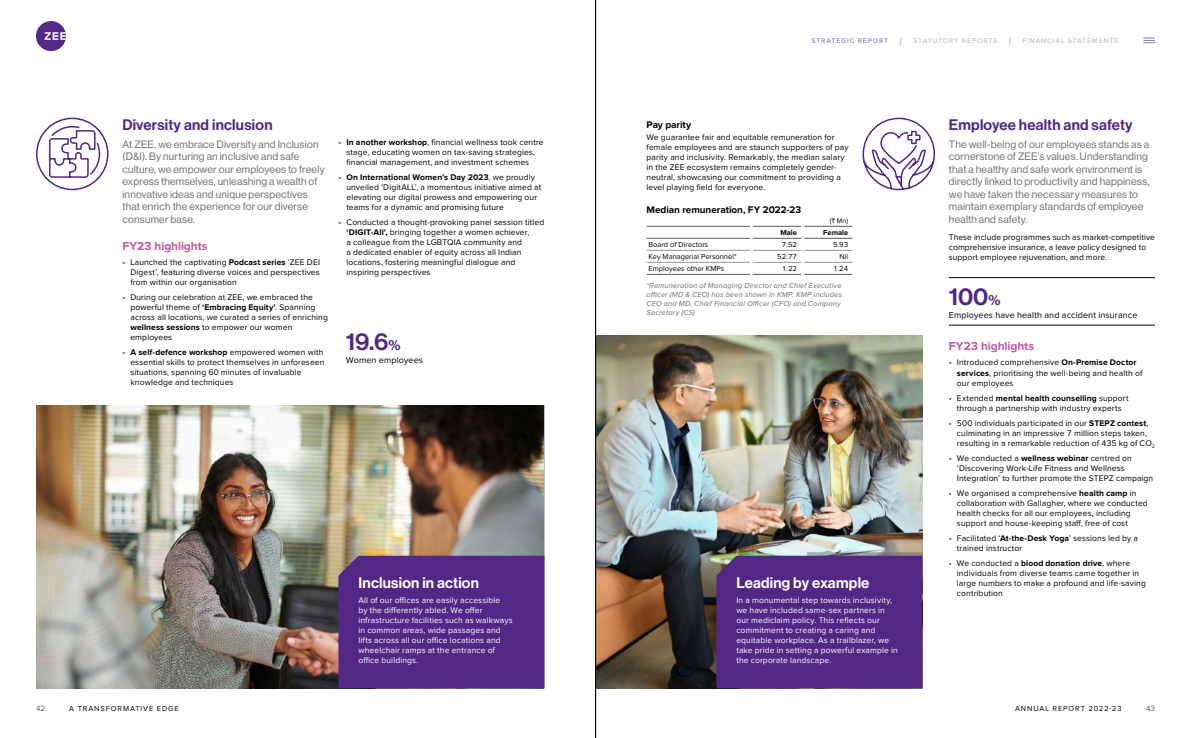
<style>
.page{position:relative;width:1191px;height:738px;background:#fff}
.page>*{position:absolute;margin:0;border:0;box-sizing:border-box;transform-origin:0 0}
.t1{font:24px "N Haas Grotesk DS Pro 65 Md";color:#522785}
.t2{font:15px "N Haas Grotesk DS Pro 65 Md";letter-spacing:.015em;color:#522785}
.t3{font:15px "N Haas Grotesk DS Pro 65 Md";letter-spacing:.015em;color:#fff}
.t4{font:700 12px "Proxima Nova";letter-spacing:-.01em;color:#bf56a0}
.t5{font:10.5px/12.5px "N Haas Grotesk DS Pro 55 Rg";letter-spacing:.02em;color:#6d6e71}
.t6{font:700 10px "Proxima Nova";letter-spacing:-.005em;color:#000}
.t7{font:9px "Proxima Nova";letter-spacing:.01em;color:#000}
.t8{font:8.5px/10px "Proxima Nova";letter-spacing:.015em;color:#000}
.t9{font:8.5px/10px "Proxima Nova";letter-spacing:.015em;color:#fff}
.t10{font:8px "Proxima Nova";color:#58595b}
.t11{font:italic 500 7.5px/9px "Proxima Nova";letter-spacing:.015em;color:#808285}
.t12{font:7.5px "Proxima Nova";color:#000}
.t13{font:7.5px "Proxima Nova";letter-spacing:.125em;color:#000}
.t14{font:700 7.5px "Proxima Nova";color:#000}
.t15{font:500 7px "Proxima Nova";letter-spacing:.125em;color:#bcbec0}
.t16{font:500 7px "Proxima Nova";letter-spacing:.125em;color:#8a73b4}
.t17{font:7px "Proxima Nova";color:#000}
.s1{color:#522785}
.s2{font-weight:700}
.s3{font-size:14.4px}
.s4{font-family:"ITF Rupee"}
</style>
<div class="page">
<img style="left:36px;top:405px;width:508px;height:282px">
<div style="left:338px;top:555px;width:206px;height:133px;background:#522785"></div>
<svg style="left:36px;top:117px;width:73px;height:74px"></svg>
<img style="left:596px;top:335px;width:326px;height:352px">
<div style="left:716px;top:555px;width:206px;height:133px;background:#522785"></div>
<hr style="left:646px;top:250px;width:104px;height:1px;background:#939598">
<hr style="left:753px;top:250px;width:48px;height:1px;background:#939598">
<hr style="left:804px;top:250px;width:48px;height:1px;background:#939598">
<hr style="left:646px;top:262px;width:104px;height:1px;background:#939598">
<hr style="left:646px;top:226px;width:104px;height:1px;background:#58595b">
<hr style="left:646px;top:238px;width:104px;height:1px;background:#58595b">
<hr style="left:753px;top:226px;width:48px;height:1px;background:#58595b">
<hr style="left:753px;top:238px;width:48px;height:1px;background:#58595b">
<hr style="left:804px;top:226px;width:48px;height:1px;background:#58595b">
<hr style="left:804px;top:238px;width:48px;height:1px;background:#58595b">
<hr style="left:753px;top:262px;width:48px;height:1px;background:#939598">
<hr style="left:804px;top:262px;width:48px;height:1px;background:#939598">
<hr style="left:646px;top:274px;width:104px;height:1px;background:#58595b">
<hr style="left:753px;top:274px;width:48px;height:1px;background:#58595b">
<hr style="left:804px;top:274px;width:48px;height:1px;background:#58595b">
<hr style="left:949px;top:277px;width:206px;height:1px;background:#000">
<hr style="left:949px;top:324px;width:206px;height:1px;background:#000">
<svg style="left:862px;top:117px;width:73px;height:74px"></svg>
<svg style="left:595px;top:0;width:1px;height:738px"></svg>
<svg style="left:1143px;top:37px;width:12px;height:6px"></svg>
<svg style="left:36px;top:21px;width:30px;height:30px"></svg>
<h2 class="t2" style="left:122px;top:116px;width:152px">Diversity and inclusion</h2>
<p class="t5" style="left:122px;top:138px;width:204px">At ZEE, we embrace Diversity and Inclusion (D&amp;I). By nurturing an inclusive and safe culture, we empower our employees to freely express themselves, unleashing a wealth of innovative ideas and unique perspectives that enrich the experience for our diverse consumer base.</p>
<h3 class="t4" style="left:122px;top:241px;width:87px">FY23 highlights</h3>
<p class="t8" style="left:130px;top:258px;width:191px;text-align:justify;text-indent:-8px"><span class="s1">•</span> Launched the captivating <span class="s2">Podcast series</span> ‘ZEE DEI Digest’, featuring diverse voices and perspectives from within our organisation</p>
<p class="t8" style="left:130px;top:293px;width:199px;text-indent:-8px"><span class="s1">•</span> During our celebration at ZEE, we embraced the powerful theme of <span class="s2">‘Embracing Equity’</span>. Spanning across all locations, we curated a series of enriching <span class="s2">wellness sessions</span> to empower our women employees</p>
<p class="t8" style="left:130px;top:348px;width:196px;text-indent:-8px"><span class="s1">•</span> <span class="s2">A self-defence workshop</span> empowered women with essential skills to protect themselves in unforeseen situations, spanning 60 minutes of invaluable knowledge and techniques</p>
<p class="t8" style="left:346px;top:138px;width:199px;text-indent:-8px"><span class="s1">•</span> <span class="s2">In another workshop</span>, financial wellness took centre stage, educating women on tax-saving strategies, financial management, and investment schemes</p>
<p class="t8" style="left:346px;top:173px;width:196px;text-indent:-8px"><span class="s1">•</span> <span class="s2">On International Women’s Day 2023</span>, we proudly unveiled ‘DigitALL’, a momentous initiative aimed at elevating our digital prowess and empowering our teams for a dynamic and promising future</p>
<p class="t8" style="left:346px;top:218px;width:199px;text-indent:-8px"><span class="s1">•</span> Conducted a thought-provoking panel session titled <span class="s2">‘DIGIT-All’,</span> bringing together a women achiever,<br>a colleague from the LGBTQIA community and<br>a dedicated enabler of equity across all Indian locations, fostering meaningful dialogue and inspiring perspectives</p>
<h1 class="t1" style="left:346px;top:328px;width:56px">19.6<span class="s3">%</span></h1>
<p class="t7" style="left:346px;top:355px;width:79px">Women employees</p>
<h2 class="t3" style="left:358px;top:574px;width:122px">Inclusion in action</h2>
<p class="t9" style="left:358px;top:595px;width:156px">All of our offices are easily accessible<br>by the differently abled. We offer infrastructure facilities such as walkways in common areas, wide passages and lifts across all our office locations and wheelchair ramps at the entrance of office buildings.</p>
<p class="t16" style="left:811px;top:37px;width:78px">STRATEGIC REPORT</p>
<p class="t15" style="left:913px;top:37px;width:86px">STATUTORY REPORTS</p>
<p class="t15" style="left:1022px;top:37px;width:97px">FINANCIAL STATEMENTS</p>
<p class="t6" style="left:646px;top:120px;width:46px">Pay parity</p>
<p class="t8" style="left:646px;top:133px;width:204px">We guarantee fair and equitable remuneration for female employees and are staunch supporters of pay parity and inclusivity. Remarkably, the median salary in the ZEE ecosystem remains completely gender&shy;neutral, showcasing our commitment to providing a level playing field for everyone.</p>
<p class="t6" style="left:646px;top:205px;width:156px">Median remuneration, FY 2022-23</p>
<p class="t17" style="left:830px;top:217px;width:20px">(<span class="s4">I</span> Mn)</p>
<p class="t14" style="left:780px;top:229px;width:18px">Male</p>
<p class="t14" style="left:823px;top:229px;width:26px">Female</p>
<p class="t12" style="left:648px;top:241px;width:61px">Board of Directors</p>
<p class="t12" style="left:782px;top:241px;width:17px">7.52</p>
<p class="t12" style="left:833px;top:241px;width:17px">5.93</p>
<p class="t12" style="left:648px;top:253px;width:90px">Key Managerial Personnel*</p>
<p class="t12" style="left:777px;top:253px;width:21px">52.77</p>
<p class="t12" style="left:839px;top:253px;width:10px">Nil</p>
<p class="t12" style="left:648px;top:265px;width:77px">Employees other KMPs</p>
<p class="t12" style="left:782px;top:265px;width:17px">1.22</p>
<p class="t12" style="left:833px;top:265px;width:17px">1.24</p>
<p class="t11" style="left:646px;top:280px;width:197px">*Remuneration of Managing Director and Chief Executive officer (MD &amp; CEO) has been shown in KMP. KMP includes CEO and MD, Chief Financial Officer (CFO) and Company Secretary (CS)</p>
<h2 class="t3" style="left:736px;top:574px;width:135px">Leading by example</h2>
<p class="t9" style="left:736px;top:595px;width:163px">In a monumental step towards inclusivity, we have included same-sex partners in our mediclaim policy. This reflects our commitment to creating a caring and equitable workplace. As a trailblazer, we take pride in setting a powerful example in the corporate landscape.</p>
<h2 class="t2" style="left:949px;top:116px;width:185px">Employee health and safety</h2>
<p class="t5" style="left:949px;top:138px;width:202px">The well-being of our employees stands as a cornerstone of ZEE’s values. Understanding that a healthy and safe work environment is directly linked to productivity and happiness, we have taken the necessary measures to maintain exemplary standards of employee health and safety.</p>
<p class="t8" style="left:949px;top:233px;width:207px">These include programmes such as market-competitive comprehensive insurance, a leave policy designed to support employee rejuvenation, and more.</p>
<h1 class="t1" style="left:949px;top:283px;width:53px">100<span class="s3">%</span></h1>
<p class="t7" style="left:949px;top:310px;width:190px">Employees have health and accident insurance</p>
<h3 class="t4" style="left:949px;top:341px;width:87px">FY23 highlights</h3>
<p class="t8" style="left:957px;top:358px;width:187px;text-indent:-8px"><span class="s1">•</span> Introduced comprehensive <span class="s2">On-Premise Doctor services</span>, prioritising the well-being and health of our employees</p>
<p class="t8" style="left:949px;top:393px;width:181px;text-align:center"><span class="s1">•</span> Extended <span class="s2">mental health counselling</span> support through a partnership with industry experts</p>
<p class="t8" style="left:957px;top:418px;width:199px;text-indent:-8px"><span class="s1">•</span> 500 individuals participated in our <span class="s2">STEPZ contest</span>, culminating in an impressive 7 million steps taken, resulting in a remarkable reduction of 435 kg of CO<sub>2</sub></p>
<p class="t8" style="left:957px;top:453px;width:198px;text-indent:-8px"><span class="s1">•</span> We conducted a <span class="s2">wellness webinar</span> centred on ‘Discovering Work-Life Fitness and Wellness<br>Integration’ to further promote the STEPZ campaign</p>
<p class="t8" style="left:957px;top:488px;width:192px;text-indent:-8px"><span class="s1">•</span> We organised a comprehensive <span class="s2">health camp</span> in collaboration with Gallagher, where we conducted health checks for all our employees, including support and house-keeping staff, free of cost</p>
<p class="t8" style="left:957px;top:533px;width:183px;text-indent:-8px"><span class="s1">•</span> Facilitated ‘<span class="s2">At-the-Desk Yoga</span>’ sessions led by a trained instructor</p>
<p class="t8" style="left:957px;top:558px;width:190px;text-indent:-8px"><span class="s1">•</span> We conducted a <span class="s2">blood donation drive</span>, where individuals from diverse teams came together in large numbers to make a profound and life-saving contribution</p>
<p class="t10" style="left:36px;top:704px;width:11px">42</p>
<p class="t13" style="left:69px;top:704px;width:111px">A TRANSFORMATIVE EDGE</p>
<p class="t13" style="left:1015px;top:704px;width:108px">ANNUAL REPORT 2022-23</p>
<p class="t10" style="left:1146px;top:704px;width:10px">43</p>
</div>
